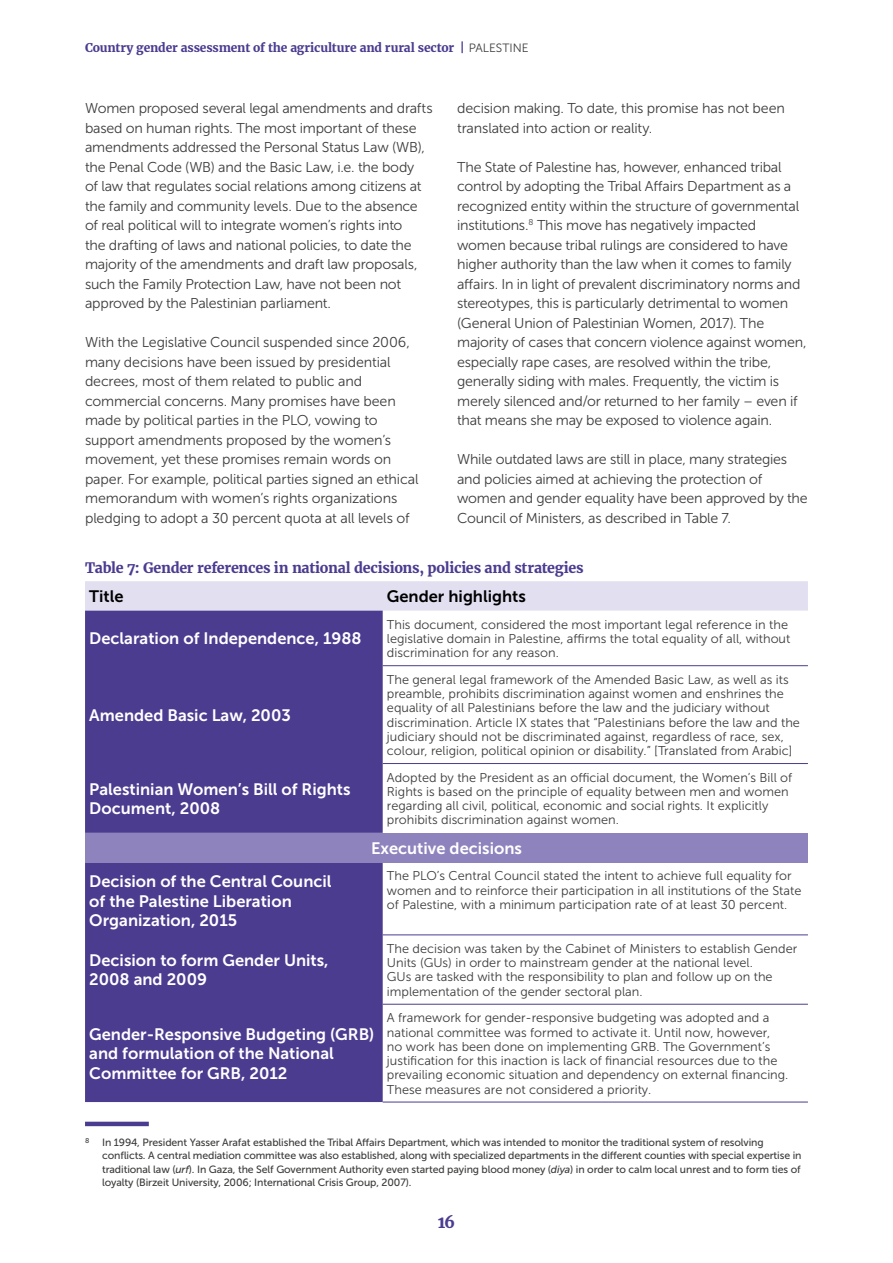
<style>
.page{position:relative;width:893px;height:1263px;background:#fff}
.page>*{position:absolute;margin:0;border:0;box-sizing:border-box;transform-origin:0 0}
.TABLE_LEFT_COL_TEXT{font:16.5px/19.5px "Museo Sans 700";color:#fff}
.TABLE_HEADER_TEXT{font:16.5px "Museo Sans 700";color:#000}
.t1{font:700 16.5px "Merriweather";color:#4c3c90}
.TEXT{font:14.25px/19.5px "Museo Sans 300";letter-spacing:-.015em;color:#3c3c3b}
.TABLE_TITLE{font:700 14.25px "Merriweather";letter-spacing:-.02em;color:#4c3c90}
.TABLE_CELL_TEXT{font:12.75px/14.2px "Museo Sans 300";color:#3c3c3b}
.t2{font:700 12px "Merriweather";letter-spacing:-.01em;color:#4c3c90}
.FOOTNOTES{font:10.5px/13.5px "Museo Sans 500";letter-spacing:-.01em;color:#3c3c3b}
.s1{font-family:"Museo Sans 300";font-weight:400;color:#3c3c3b}
.s2{font-style:italic}
</style>
<div class="page">
<hr style="left:85px;top:1122px;width:64px;height:4px;background:#4c3c90">
<div style="left:85px;top:581px;width:723px;height:30px;background:#e2dff1"></div>
<div style="left:85px;top:611px;width:298px;height:491px;background:#4c3c90"></div>
<div style="left:85px;top:833px;width:723px;height:29px;background:#8f83bd"></div>
<hr style="left:383px;top:665px;width:425px;height:1px;background:#4c3c90">
<hr style="left:383px;top:763px;width:425px;height:1px;background:#4c3c90">
<hr style="left:383px;top:934px;width:425px;height:1px;background:#4c3c90">
<hr style="left:383px;top:1004px;width:425px;height:1px;background:#4c3c90">
<hr style="left:383px;top:1102px;width:425px;height:1px;background:#4c3c90">
<p class="t2" style="left:85px;top:39px;width:445px">Country gender assessment of the agriculture and rural sector | <span class="s1">PALESTINE</span></p>
<p class="TEXT" style="left:85px;top:98px;width:349px">Women proposed several legal amendments and drafts based on human rights. The most important of these amendments addressed the Personal Status Law (WB), the Penal Code (WB) and the Basic Law, i.e. the body<br>of law that regulates social relations among citizens at the family and community levels. Due to the absence of real political will to integrate women’s rights into<br>the drafting of laws and national policies, to date the majority of the amendments and draft law proposals, such the Family Protection Law, have not been not approved by the Palestinian parliament.</p>
<p class="TEXT" style="left:85px;top:332px;width:335px">With the Legislative Council suspended since 2006, many decisions have been issued by presidential decrees, most of them related to public and commercial concerns. Many promises have been made by political parties in the PLO, vowing to support amendments proposed by the women’s movement, yet these promises remain words on paper. For example, political parties signed an ethical memorandum with women’s rights organizations pledging to adopt a 30 percent quota at all levels of</p>
<p class="TEXT" style="left:457px;top:98px;width:329px">decision making. To date, this promise has not been translated into action or reality.</p>
<p class="TEXT" style="left:457px;top:157px;width:351px">The State of Palestine has, however, enhanced tribal control by adopting the Tribal Affairs Department as a recognized entity within the structure of governmental institutions.<sup>8</sup> This move has negatively impacted women because tribal rulings are considered to have higher authority than the law when it comes to family affairs. In in light of prevalent discriminatory norms and stereotypes, this is particularly detrimental to women (General Union of Palestinian Women, 2017). The majority of cases that concern violence against women, especially rape cases, are resolved within the tribe, generally siding with males. Frequently, the victim is merely silenced and/or returned to her family – even if that means she may be exposed to violence again.</p>
<p class="TEXT" style="left:457px;top:449px;width:352px">While outdated laws are still in place, many strategies and policies aimed at achieving the protection of women and gender equality have been approved by the Council of Ministers, as described in Table 7.</p>
<p class="TABLE_TITLE" style="left:85px;top:558px;width:500px">Table 7: Gender references in national decisions, policies and strategies</p>
<p class="TABLE_HEADER_TEXT" style="left:89px;top:587px;width:36px">Title</p>
<p class="TABLE_HEADER_TEXT" style="left:387px;top:587px;width:140px">Gender highlights</p>
<p class="TABLE_LEFT_COL_TEXT" style="left:89px;top:629px;width:274px">Declaration of Independence, 1988</p>
<p class="TABLE_CELL_TEXT" style="left:387px;top:617px;width:405px">This document, considered the most important legal reference in the legislative domain in Palestine, affirms the total equality of all, without discrimination for any reason.</p>
<p class="TABLE_LEFT_COL_TEXT" style="left:89px;top:705px;width:203px">Amended Basic Law, 2003</p>
<p class="TABLE_CELL_TEXT" style="left:387px;top:672px;width:414px">The general legal framework of the Amended Basic Law, as well as its preamble, prohibits discrimination against women and enshrines the equality of all Palestinians before the law and the judiciary without discrimination. Article IX states that “Palestinians before the law and the judiciary should not be discriminated against, regardless of race, sex, colour, religion, political opinion or disability.” [Translated from Arabic]</p>
<p class="TABLE_LEFT_COL_TEXT" style="left:89px;top:779px;width:263px">Palestinian Women’s Bill of Rights<br>Document, 2008</p>
<p class="TABLE_CELL_TEXT" style="left:387px;top:770px;width:407px">Adopted by the President as an official document, the Women’s Bill of Rights is based on the principle of equality between men and women regarding all civil, political, economic and social rights. It explicitly prohibits discrimination against women.</p>
<p class="TABLE_LEFT_COL_TEXT" style="left:371px;top:838px;width:152px">Executive decisions</p>
<p class="TABLE_LEFT_COL_TEXT" style="left:89px;top:872px;width:244px">Decision of the Central Council of the Palestine Liberation<br>Organization, 2015</p>
<p class="TABLE_CELL_TEXT" style="left:387px;top:869px;width:416px">The PLO’s Central Council stated the intent to achieve full equality for women and to reinforce their participation in all institutions of the State of Palestine, with a minimum participation rate of at least 30 percent.</p>
<p class="TABLE_LEFT_COL_TEXT" style="left:89px;top:950px;width:241px">Decision to form Gender Units,<br>2008 and 2009</p>
<p class="TABLE_CELL_TEXT" style="left:387px;top:941px;width:412px">The decision was taken by the Cabinet of Ministers to establish Gender Units (GUs) in order to mainstream gender at the national level.<br>GUs are tasked with the responsibility to plan and follow up on the implementation of the gender sectoral plan.</p>
<p class="TABLE_LEFT_COL_TEXT" style="left:89px;top:1024px;width:287px">Gender-Responsive Budgeting (GRB) and formulation of the National<br>Committee for GRB, 2012</p>
<p class="TABLE_CELL_TEXT" style="left:387px;top:1011px;width:403px">A framework for gender-responsive budgeting was adopted and a national committee was formed to activate it. Until now, however, no work has been done on implementing GRB. The Government’s justification for this inaction is lack of financial resources due to the prevailing economic situation and dependency on external financing.<br>These measures are not considered a priority.</p>
<p class="FOOTNOTES" style="left:102px;top:1135px;width:701px;text-indent:-17px"><sup>8</sup> In 1994, President Yasser Arafat established the Tribal Affairs Department, which was intended to monitor the traditional system of resolving conflicts. A central mediation committee was also established, along with specialized departments in the different counties with special expertise in traditional law (<span class="s2">urf</span>). In Gaza, the Self Government Authority even started paying blood money (<span class="s2">diya</span>) in order to calm local unrest and to form ties of loyalty (Birzeit University, 2006; International Crisis Group, 2007).</p>
<p class="t1" style="left:438px;top:1211px;width:19px">16</p>
</div>
